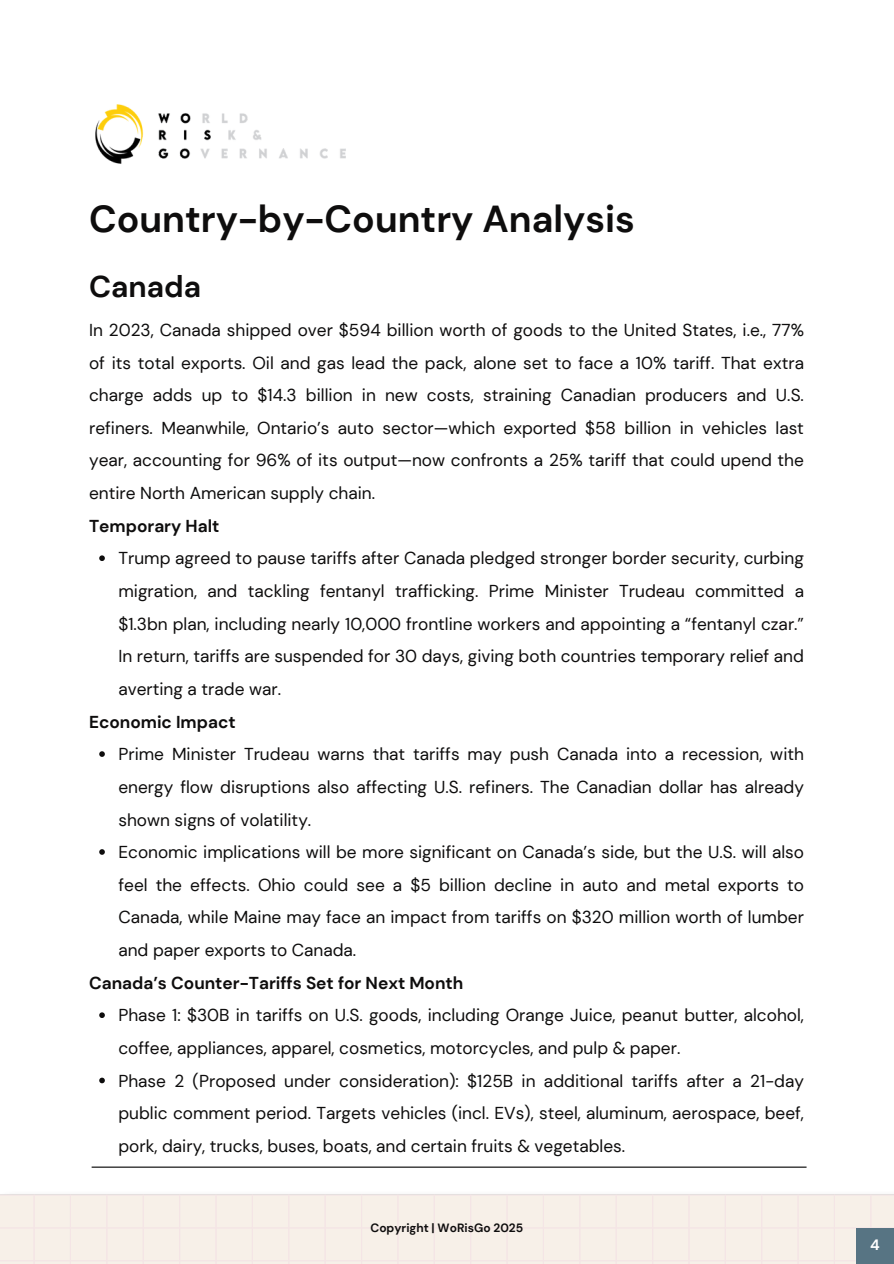
<style>
.page{position:relative;width:894px;height:1264px;background:#fff}
.page>*{position:absolute;margin:0;border:0;box-sizing:border-box;transform-origin:0 0}
.t1{font:700 37.5px "DM Sans";color:#0e0d0d}
.t2{font:700 30px "DM Sans";color:#0e0d0d}
.t3{font:17.25px/32.7px "DM Sans";color:#0e0d0d;text-align:justify}
.t4{font:700 17.25px "DM Sans";color:#0e0d0d}
.t5{font:700 15px "DM Sans";color:#fff}
.t6{font:700 12px "DM Sans";color:#0e0d0d}
.s1{font-weight:700}
</style>
<div class="page">
<img style="left:95px;top:104px;width:251px;height:60px">
<svg style="left:99px;top:555px;width:6px;height:6px"></svg>
<svg style="left:99px;top:751px;width:6px;height:6px"></svg>
<svg style="left:99px;top:849px;width:6px;height:5px"></svg>
<svg style="left:99px;top:1012px;width:6px;height:6px"></svg>
<svg style="left:99px;top:1077px;width:6px;height:6px"></svg>
<svg style="left:0;top:1194px;width:893px;height:69px;background:#f6eee7"></svg>
<div style="left:856px;top:1228px;width:37px;height:35px;background:#577483"></div>
<hr style="left:92px;top:1166px;width:714px;height:1px;background:#000">
<p class="t1" style="left:89px;top:195px;width:547px">Country-by-Country Analysis</p>
<p class="t2" style="left:89px;top:267px;width:113px">Canada</p>
<p class="t3" style="left:89px;top:314px;width:716px;text-align:left">In 2023, Canada shipped over $594 billion worth of goods to the United States, i.e., 77% of its total exports. Oil and gas lead the pack, alone set to face a 10% tariff. That extra charge adds up to $14.3 billion in new costs, straining Canadian producers and U.S. refiners. Meanwhile, Ontario’s auto sector—which exported $58 billion in vehicles last year, accounting for 96% of its output—now confronts a 25% tariff that could upend the entire North American supply chain.<br><span class="s1">Temporary Halt</span></p>
<h1 class="t3" style="left:118px;top:542px;width:687px">Trump agreed to pause tariffs after Canada pledged stronger border security, curbing migration, and tackling fentanyl trafficking. Prime Minister Trudeau committed a $1.3bn plan, including nearly 10,000 frontline workers and appointing a “fentanyl czar.” In return, tariffs are suspended for 30 days, giving both countries temporary relief and averting a trade war.</h1>
<h2 class="t4" style="left:89px;top:710px;width:148px">Economic Impact</h2>
<h4 class="t3" style="left:118px;top:738px;width:686px">Prime Minister Trudeau warns that tariffs may push Canada into a recession, with energy flow disruptions also affecting U.S. refiners. The Canadian dollar has already shown signs of volatility.</h4>
<p class="t3" style="left:118px;top:836px;width:686px">Economic implications will be more significant on Canada’s side, but the U.S. will also feel the effects. Ohio could see a $5 billion decline in auto and metal exports to Canada, while Maine may face an impact from tariffs on $320 million worth of lumber and paper exports to Canada.</p>
<h3 class="t4" style="left:89px;top:971px;width:375px">Canada’s Counter-Tariffs Set for Next Month</h3>
<p class="t3" style="left:118px;top:999px;width:686px">Phase 1: $30B in tariffs on U.S. goods, including Orange Juice, peanut butter, alcohol, coffee, appliances, apparel, cosmetics, motorcycles, and pulp &amp; paper.</p>
<p class="t3" style="left:118px;top:1064px;width:687px">Phase 2 (Proposed under consideration): $125B in additional tariffs after a 21-day public comment period. Targets vehicles (incl. EVs), steel, aluminum, aerospace, beef, pork, dairy, trucks, buses, boats, and certain fruits &amp; vegetables.</p>
<p class="t6" style="left:370px;top:1220px;width:154px">Copyright | WoRisGo 2025</p>
<h3 class="t5" style="left:869px;top:1234px;width:11px">4</h3>
</div>
